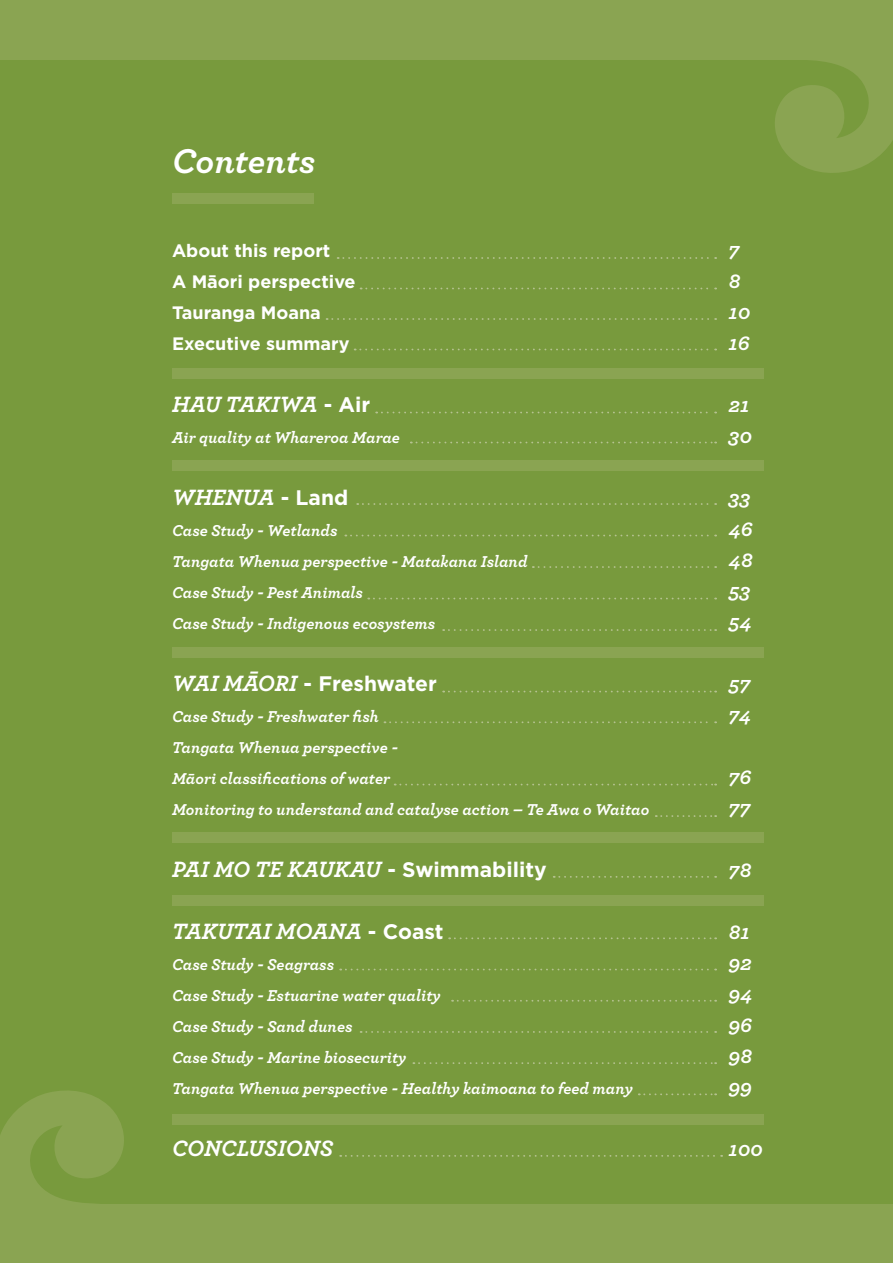
<style>
.page{position:relative;width:893px;height:1263px;background:#789a3d}
.page>*{position:absolute;margin:0;border:0;box-sizing:border-box;transform-origin:0 0}
.t1{font:italic 700 36px "Archer";color:#fff}
.t2{font:italic 700 23.25px "Archer";color:#fff}
.t3{font:italic 700 21px "Archer";color:#fff}
.t4{font:700 21px "Gotham";letter-spacing:-.005em;color:#fff}
.t5{font:700 18px "Gotham";color:#fff}
.t6{font:italic 700 16.5px/31px "Archer";color:#fff}
.s1{font-family:"Gotham";font-style:normal;font-size:21px}
.s2{font-family:"Archer";font-style:italic;font-size:23.25px}
</style>
<div class="page">
<div style="left:172px;top:193px;width:142px;height:11px;background:#8aa452"></div>
<svg style="left:769px;top:59px;width:124px;height:114px"></svg>
<div style="left:0;top:0;width:893px;height:59px;background:#8aa452"></div>
<svg style="left:1px;top:1091px;width:123px;height:113px"></svg>
<div style="left:0;top:1204px;width:893px;height:59px;background:#8aa452"></div>
<img style="left:0;top:0;width:1px;height:1263px">
<svg style="left:338px;top:257px;width:378px;height:2px"></svg>
<div style="left:172px;top:369px;width:592px;height:10px;background:#8aa452"></div>
<div style="left:172px;top:460px;width:592px;height:11px;background:#8aa452"></div>
<div style="left:172px;top:648px;width:592px;height:10px;background:#8aa452"></div>
<div style="left:172px;top:832px;width:592px;height:11px;background:#8aa452"></div>
<div style="left:172px;top:895px;width:592px;height:11px;background:#8aa452"></div>
<div style="left:172px;top:1114px;width:592px;height:11px;background:#8aa452"></div>
<svg style="left:361px;top:288px;width:355px;height:1px"></svg>
<svg style="left:327px;top:318px;width:389px;height:2px"></svg>
<svg style="left:355px;top:349px;width:361px;height:1px"></svg>
<svg style="left:376px;top:412px;width:340px;height:1px"></svg>
<svg style="left:411px;top:442px;width:305px;height:1px"></svg>
<svg style="left:357px;top:503px;width:359px;height:2px"></svg>
<svg style="left:345px;top:535px;width:371px;height:1px"></svg>
<svg style="left:533px;top:566px;width:183px;height:2px"></svg>
<svg style="left:368px;top:598px;width:348px;height:1px"></svg>
<svg style="left:443px;top:629px;width:273px;height:2px"></svg>
<svg style="left:443px;top:691px;width:273px;height:1px"></svg>
<svg style="left:384px;top:721px;width:332px;height:2px"></svg>
<svg style="left:395px;top:784px;width:321px;height:1px"></svg>
<svg style="left:554px;top:876px;width:162px;height:2px"></svg>
<svg style="left:449px;top:937px;width:267px;height:2px"></svg>
<svg style="left:340px;top:968px;width:376px;height:2px"></svg>
<svg style="left:452px;top:1000px;width:264px;height:2px"></svg>
<svg style="left:361px;top:1031px;width:355px;height:2px"></svg>
<svg style="left:413px;top:1062px;width:303px;height:2px"></svg>
<svg style="left:639px;top:1093px;width:77px;height:2px"></svg>
<svg style="left:340px;top:1155px;width:382px;height:2px"></svg>
<svg style="left:656px;top:815px;width:60px;height:2px"></svg>
<h1 class="t1" style="left:172px;top:132px;width:145px">Contents</h1>
<p class="t5" style="left:172px;top:239px;width:160px">About this report</p>
<p class="t3" style="left:729px;top:234px;width:12px">7</p>
<p class="t5" style="left:172px;top:270px;width:185px">A Māori perspective</p>
<p class="t3" style="left:729px;top:265px;width:13px">8</p>
<p class="t5" style="left:172px;top:301px;width:150px">Tauranga Moana</p>
<p class="t3" style="left:729px;top:296px;width:23px">10</p>
<p class="t5" style="left:172px;top:332px;width:179px">Executive summary</p>
<p class="t3" style="left:729px;top:327px;width:22px">16</p>
<h2 class="t2" style="left:172px;top:386px;width:200px">HAU TAKIWA <span class="s1">- Air</span></h2>
<p class="t3" style="left:729px;top:389px;width:22px">21</p>
<p class="t6" style="left:172px;top:421px;width:229px">Air quality at Whareroa Marae</p>
<p class="t3" style="left:729px;top:420px;width:25px">30</p>
<h2 class="t2" style="left:172px;top:479px;width:178px">WHENUA <span class="s1">- Land</span></h2>
<p class="t3" style="left:729px;top:482px;width:23px">33</p>
<p class="t6" style="left:172px;top:514px;width:167px">Case Study - Wetlands</p>
<p class="t3" style="left:729px;top:513px;width:26px">46</p>
<p class="t6" style="left:172px;top:545px;width:357px">Tangata Whenua perspective - Matakana Island</p>
<p class="t3" style="left:729px;top:544px;width:26px">48</p>
<p class="t6" style="left:172px;top:576px;width:192px">Case Study - Pest Animals</p>
<p class="t3" style="left:729px;top:575px;width:23px">53</p>
<p class="t6" style="left:172px;top:607px;width:265px">Case Study - Indigenous ecosystems</p>
<p class="t3" style="left:729px;top:606px;width:25px">54</p>
<p class="t4" style="left:172px;top:670px;width:266px"><span class="s2">WAI MĀORI</span> - Freshwater</p>
<p class="t3" style="left:729px;top:668px;width:23px">57</p>
<p class="t6" style="left:172px;top:700px;width:208px">Case Study - Freshwater fish</p>
<p class="t3" style="left:729px;top:699px;width:24px">74</p>
<p class="t6" style="left:172px;top:731px;width:227px">Tangata Whenua perspective -<br>Māori classifications of water</p>
<p class="t3" style="left:729px;top:761px;width:24px">76</p>
<p class="t6" style="left:172px;top:793px;width:479px">Monitoring to understand and catalyse action – Te Awa o Waitao</p>
<p class="t3" style="left:729px;top:792px;width:23px">77</p>
<h2 class="t2" style="left:172px;top:851px;width:376px">PAI MO TE KAUKAU <span class="s1">- Swimmability</span></h2>
<p class="t3" style="left:729px;top:854px;width:24px">78</p>
<h2 class="t2" style="left:172px;top:913px;width:273px">TAKUTAI MOANA <span class="s1">- Coast</span></h2>
<p class="t3" style="left:729px;top:916px;width:22px">81</p>
<p class="t6" style="left:172px;top:948px;width:164px">Case Study - Seagrass</p>
<p class="t3" style="left:729px;top:947px;width:25px">92</p>
<p class="t6" style="left:172px;top:979px;width:270px">Case Study - Estuarine water quality</p>
<p class="t3" style="left:729px;top:978px;width:26px">94</p>
<p class="t6" style="left:172px;top:1010px;width:182px">Case Study - Sand dunes</p>
<p class="t3" style="left:729px;top:1009px;width:25px">96</p>
<p class="t6" style="left:172px;top:1041px;width:236px">Case Study - Marine biosecurity</p>
<p class="t3" style="left:729px;top:1040px;width:25px">98</p>
<p class="t6" style="left:172px;top:1072px;width:462px">Tangata Whenua perspective - Healthy kaimoana to feed many</p>
<p class="t3" style="left:729px;top:1071px;width:25px">99</p>
<h2 class="t2" style="left:172px;top:1130px;width:162px">CONCLUSIONS</h2>
<p class="t3" style="left:729px;top:1133px;width:36px">100</p>
</div>
